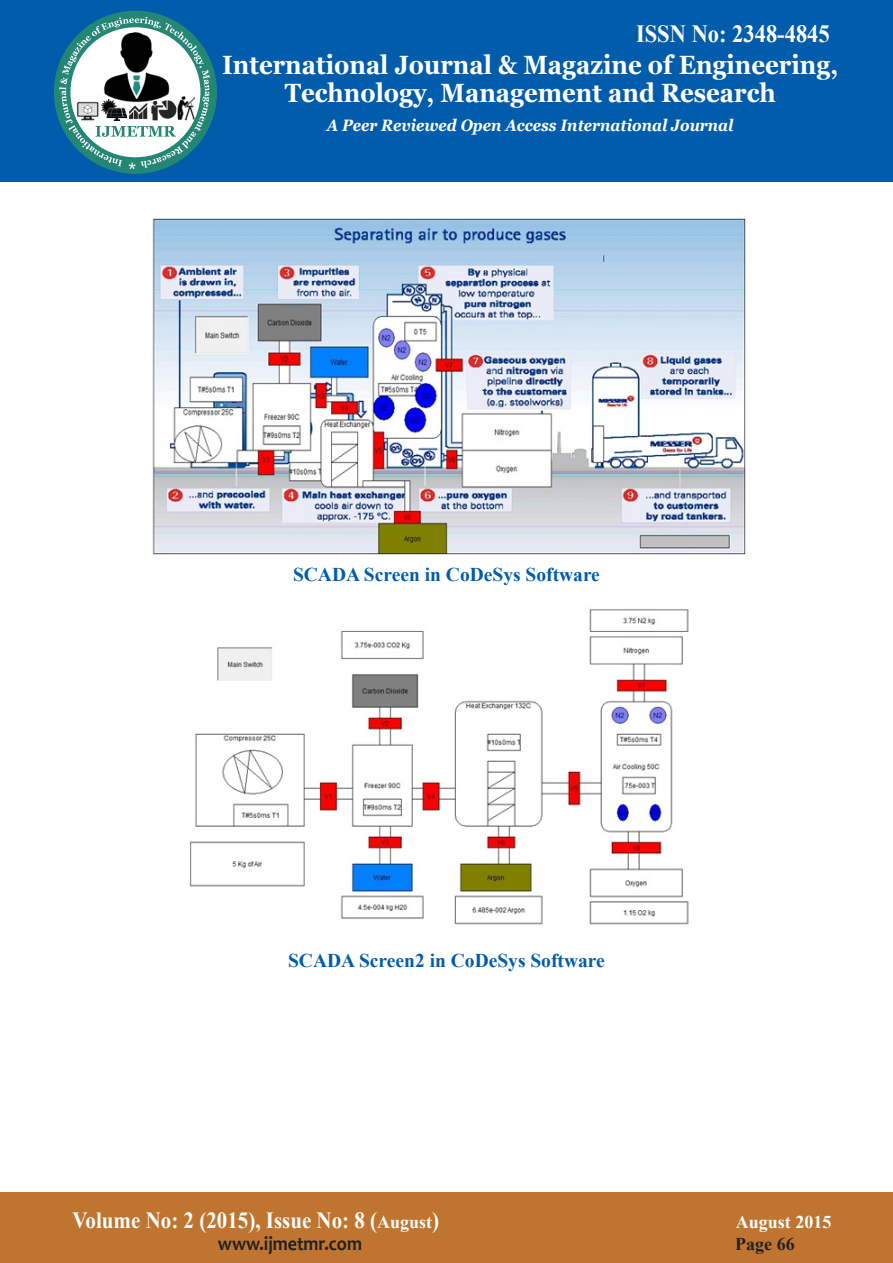
<style>
.page{position:relative;width:893px;height:1263px;background:#fff}
.page>*{position:absolute;margin:0;border:0;box-sizing:border-box;transform-origin:0 0}
.t1{font:700 26.4px "Georgia";color:#fff;scale:.91 1}
.t2{font:700 24.75px "Times New Roman";color:#fff;scale:.91 1}
.t3{font:700 23.1px "Times New Roman";color:#fff;scale:.91 1}
.t4{font:700 19.8px "Candara";color:#231f20;scale:.91 1}
.t5{font:700 19.5px "Times New Roman";color:#015dac}
.t6{font:700 18px "Times New Roman";color:#fff}
.t7{font:700 18px "Times New Roman";color:#231f20}
.t8{font:italic 700 16.5px "Georgia";color:#fff;scale:.91 1}
.s1{font-size:18px}
</style>
<div class="page">
<div style="left:0;top:0;width:893px;height:182px;background:#015dac"></div>
<div style="left:54px;top:11px;width:163px;height:163px;background:#248675;border-radius:50%"></div>
<svg style="left:59px;top:17px;width:151px;height:152px"></svg>
<img style="left:149px;top:99px;width:28px;height:23px">
<img style="left:177px;top:96px;width:21px;height:25px">
<img style="left:102px;top:31px;width:72px;height:74px">
<img style="left:75px;top:101px;width:25px;height:21px">
<img style="left:102px;top:99px;width:25px;height:21px">
<div style="left:0;top:1193px;width:893px;height:70px;background:#bf752f"></div>
<img style="left:152px;top:218px;width:594px;height:337px">
<img style="left:190px;top:609px;width:499px;height:316px">
<p class="t2" style="left:636px;top:16px;width:214px">ISSN No: 2348-4845</p>
<p class="t1" style="left:222px;top:48px;width:678px">International Journal &amp; Magazine of Engineering,</p>
<p class="t1" style="left:285px;top:76px;width:541px">Technology, Management and Research</p>
<p class="t8" style="left:327px;top:115px;width:448px">A Peer Reviewed Open Access International Journal</p>
<p class="t5" style="left:293px;top:561px;width:308px">SCADA Screen in CoDeSys Software</p>
<p class="t5" style="left:288px;top:947px;width:318px">SCADA Screen2 in CoDeSys Software</p>
<p class="t3" style="left:72px;top:1204px;width:405px">Volume No: 2 (2015), Issue No: 8 (<span class="s1">August</span>)</p>
<p class="t6" style="left:736px;top:1210px;width:97px">August 2015</p>
<p class="t4" style="left:218px;top:1231px;width:160px">www.ijmetmr.com</p>
<p class="t7" style="left:735px;top:1231px;width:61px">Page 66</p>
</div>
